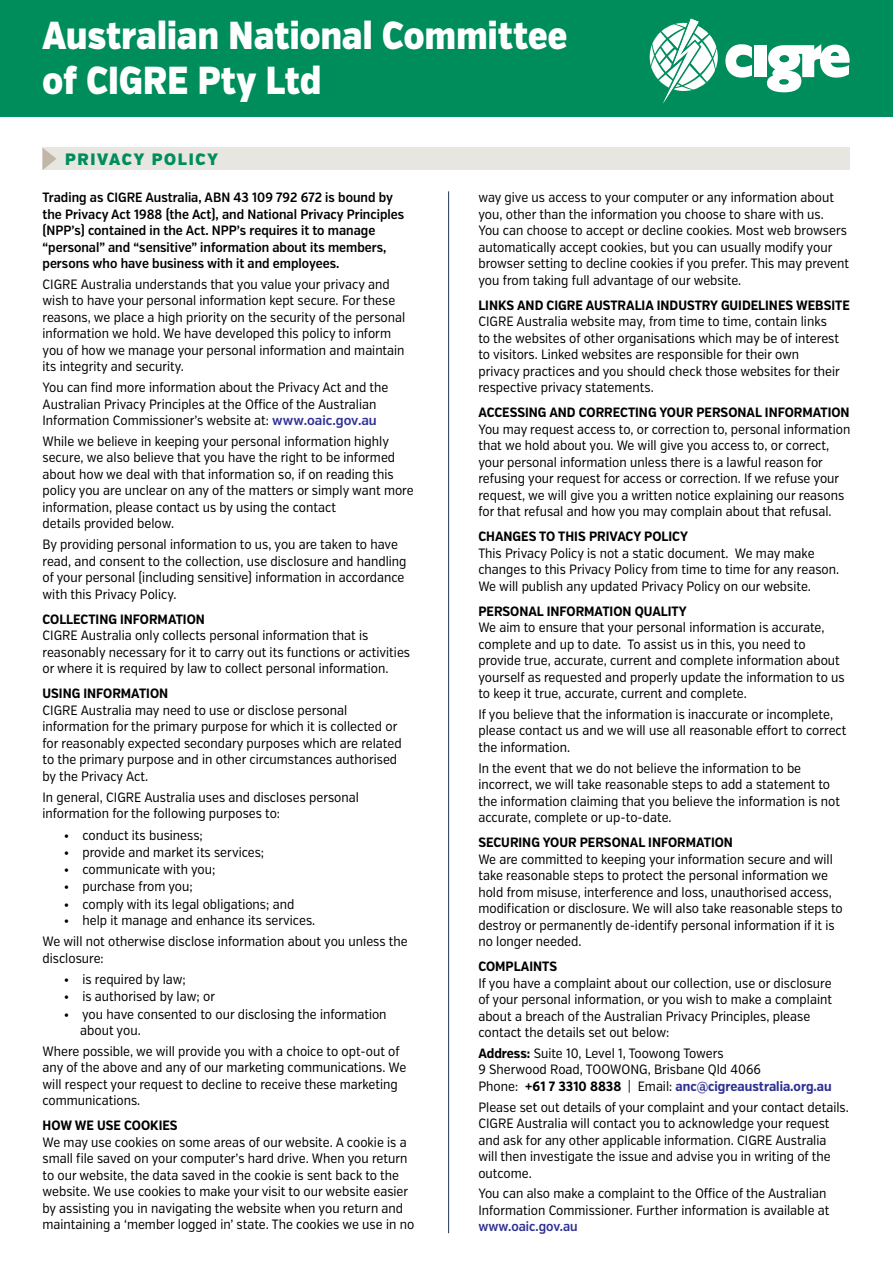
<style>
.page{position:relative;width:893px;height:1263px;background:#fff}
.page>*{position:absolute;margin:0;border:0;box-sizing:border-box;transform-origin:0 0}
.t1{font:900 39px/45px "Verb Cond";letter-spacing:.01em;color:#fff;scale:.9 1}
.t2{font:900 16.5px "Verb Cond";letter-spacing:.105em;color:#008d5c}
.t3{font:13.5px/16.5px "Verb Cond";color:#000;scale:.95 1}
.t4{font:600 13.5px/16.5px "Verb Cond";color:#000;scale:.95 1}
.t5{font:700 13.5px "Verb Cond";color:#000;scale:.95 1}
.t6{font:600 13.5px "Verb Cond";color:#2e3092;scale:.95 1}
.s1{font-weight:600;color:#2e3092}
.s2{font-weight:700}
.s3{font-weight:700;color:#2e3092}
</style>
<div class="page">
<div style="left:0;top:0;width:893px;height:117px;background:#008d5c"></div>
<div style="left:43px;top:148px;width:807px;height:22px;background:#e7e6e1"></div>
<svg style="left:43px;top:148px;width:14px;height:22px"></svg>
<svg style="left:725px;top:44px;width:27px;height:34px"></svg>
<div style="left:754px;top:45px;width:13px;height:32px;background:#fff"></div>
<svg style="left:767px;top:44px;width:83px;height:48px"></svg>
<svg style="left:649px;top:19px;width:69px;height:85px"></svg>
<hr style="left:448px;top:191px;width:1px;height:1042px;background:#213356">
<h1 class="t1" style="left:43px;top:14px;width:584px">Australian National Committee of CIGRE Pty Ltd</h1>
<p class="t2" style="left:65px;top:149px;width:154px">PRIVACY POLICY</p>
<p class="t4" style="left:43px;top:189px;width:382px">Trading as CIGRE Australia, ABN 43 109 792 672 is bound by the Privacy Act 1988 (the Act), and National Privacy Principles (NPP’s) contained in the Act. NPP’s requires it to manage “personal” and “sensitive” information about its members, persons who have business with it and employees.</p>
<p class="t3" style="left:43px;top:276px;width:383px">CIGRE Australia understands that you value your privacy and wish to have your personal information kept secure. For these reasons, we place a high priority on the security of the personal information we hold. We have developed this policy to inform you of how we manage your personal information and maintain its integrity and security.</p>
<p class="t3" style="left:43px;top:379px;width:365px">You can find more information about the Privacy Act and the<br>Australian Privacy Principles at the Office of the Australian<br>Information Commissioner’s website at: <span class="s1">www.oaic.gov.au</span></p>
<p class="t3" style="left:43px;top:433px;width:392px">While we believe in keeping your personal information highly secure, we also believe that you have the right to be informed about how we deal with that information so, if on reading this policy you are unclear on any of the matters or simply want more information, please contact us by using the contact<br>details provided below.</p>
<p class="t3" style="left:43px;top:536px;width:385px">By providing personal information to us, you are taken to have read, and consent to the collection, use disclosure and handling of your personal (including sensitive) information in accordance with this Privacy Policy.</p>
<p class="t5" style="left:43px;top:611px;width:172px">COLLECTING INFORMATION</p>
<p class="t3" style="left:43px;top:627px;width:388px">CIGRE Australia only collects personal information that is reasonably necessary for it to carry out its functions or activities or where it is required by law to collect personal information.</p>
<p class="t5" style="left:43px;top:685px;width:134px">USING INFORMATION</p>
<p class="t3" style="left:43px;top:702px;width:380px">CIGRE Australia may need to use or disclose personal information for the primary purpose for which it is collected or for reasonably expected secondary purposes which are related to the primary purpose and in other circumstances authorised by the Privacy Act.</p>
<p class="t3" style="left:43px;top:789px;width:335px">In general, CIGRE Australia uses and discloses personal information for the following purposes to:</p>
<p class="t3" style="left:64px;top:827px;width:148px">• conduct its business;</p>
<p class="t3" style="left:64px;top:844px;width:213px">• provide and market its services;</p>
<p class="t3" style="left:64px;top:861px;width:161px">• communicate with you;</p>
<p class="t3" style="left:64px;top:878px;width:137px">• purchase from you;</p>
<p class="t3" style="left:64px;top:896px;width:244px">• comply with its legal obligations; and</p>
<p class="t3" style="left:43px;top:910px;width:386px;line-height:20.7px;text-indent:21px">• help it manage and enhance its services.<br>We will not otherwise disclose information about you unless the</p>
<p class="t3" style="left:43px;top:950px;width:66px">disclosure:</p>
<p class="t3" style="left:64px;top:971px;width:130px">• is required by law;</p>
<p class="t3" style="left:64px;top:988px;width:161px">• is authorised by law; or</p>
<p class="t3" style="left:80px;top:1006px;width:324px;text-indent:-16px">• you have consented to our disclosing the information about you.</p>
<p class="t3" style="left:43px;top:1043px;width:384px">Where possible, we will provide you with a choice to opt-out of any of the above and any of our marketing communications. We will respect your request to decline to receive these marketing communications.</p>
<p class="t5" style="left:43px;top:1117px;width:144px">HOW WE USE COOKIES</p>
<p class="t3" style="left:43px;top:1134px;width:393px">We may use cookies on some areas of our website. A cookie is a small file saved on your computer’s hard drive. When you return to our website, the data saved in the cookie is sent back to the website. We use cookies to make your visit to our website easier by assisting you in navigating the website when you return and maintaining a ‘member logged in’ state. The cookies we use in no</p>
<p class="t3" style="left:478px;top:189px;width:392px">way give us access to your computer or any information about you, other than the information you choose to share with us.<br>You can choose to accept or decline cookies. Most web browsers automatically accept cookies, but you can usually modify your browser setting to decline cookies if you prefer. This may prevent you from taking full advantage of our website.</p>
<p class="t5" style="left:478px;top:297px;width:392px">LINKS AND CIGRE AUSTRALIA INDUSTRY GUIDELINES WEBSITE</p>
<p class="t3" style="left:478px;top:313px;width:382px">CIGRE Australia website may, from time to time, contain links to the websites of other organisations which may be of interest to visitors. Linked websites are responsible for their own privacy practices and you should check those websites for their respective privacy statements.</p>
<p class="t5" style="left:478px;top:404px;width:392px">ACCESSING AND CORRECTING YOUR PERSONAL INFORMATION</p>
<p class="t3" style="left:478px;top:421px;width:393px">You may request access to, or correction to, personal information that we hold about you. We will give you access to, or correct, your personal information unless there is a lawful reason for refusing your request for access or correction. If we refuse your request, we will give you a written notice explaining our reasons for that refusal and how you may complain about that refusal.</p>
<p class="t5" style="left:478px;top:528px;width:222px">CHANGES TO THIS PRIVACY POLICY</p>
<p class="t3" style="left:478px;top:545px;width:381px">This Privacy Policy is not a static document. We may make changes to this Privacy Policy from time to time for any reason.<br>We will publish any updated Privacy Policy on our website.</p>
<p class="t5" style="left:478px;top:603px;width:221px">PERSONAL INFORMATION QUALITY</p>
<p class="t3" style="left:478px;top:619px;width:387px">We aim to ensure that your personal information is accurate, complete and up to date. To assist us in this, you need to provide true, accurate, current and complete information about yourself as requested and properly update the information to us to keep it true, accurate, current and complete.</p>
<p class="t3" style="left:478px;top:706px;width:389px">If you believe that the information is inaccurate or incomplete, please contact us and we will use all reasonable effort to correct the information.</p>
<p class="t3" style="left:478px;top:760px;width:382px">In the event that we do not believe the information to be incorrect, we will take reasonable steps to add a statement to the information claiming that you believe the information is not accurate, complete or up-to-date.</p>
<p class="t5" style="left:478px;top:834px;width:269px">SECURING YOUR PERSONAL INFORMATION</p>
<p class="t3" style="left:478px;top:851px;width:385px">We are committed to keeping your information secure and will take reasonable steps to protect the personal information we hold from misuse, interference and loss, unauthorised access, modification or disclosure. We will also take reasonable steps to destroy or permanently de-identify personal information if it is no longer needed.</p>
<p class="t5" style="left:478px;top:958px;width:84px">COMPLAINTS</p>
<p class="t3" style="left:478px;top:975px;width:374px">If you have a complaint about our collection, use or disclosure of your personal information, or you wish to make a complaint about a breach of the Australian Privacy Principles, please contact the details set out below:</p>
<p class="t3" style="left:478px;top:1045px;width:373px"><span class="s2">Address:</span> Suite 10, Level 1, Toowong Towers<br>9 Sherwood Road, TOOWONG, Brisbane Qld 4066<br>Phone: <span class="s2">+61 7 3310 8838</span> | Email: <span class="s3">anc@cigreaustralia.org.au</span></p>
<p class="t3" style="left:478px;top:1099px;width:391px">Please set out details of your complaint and your contact details.<br>CIGRE Australia will contact you to acknowledge your request and ask for any other applicable information. CIGRE Australia will then investigate the issue and advise you in writing of the outcome.</p>
<p class="t3" style="left:478px;top:1185px;width:371px">You can also make a complaint to the Office of the Australian<br>Information Commissioner. Further information is available at</p>
<p class="t6" style="left:478px;top:1218px;width:106px">www.oaic.gov.au</p>
</div>
